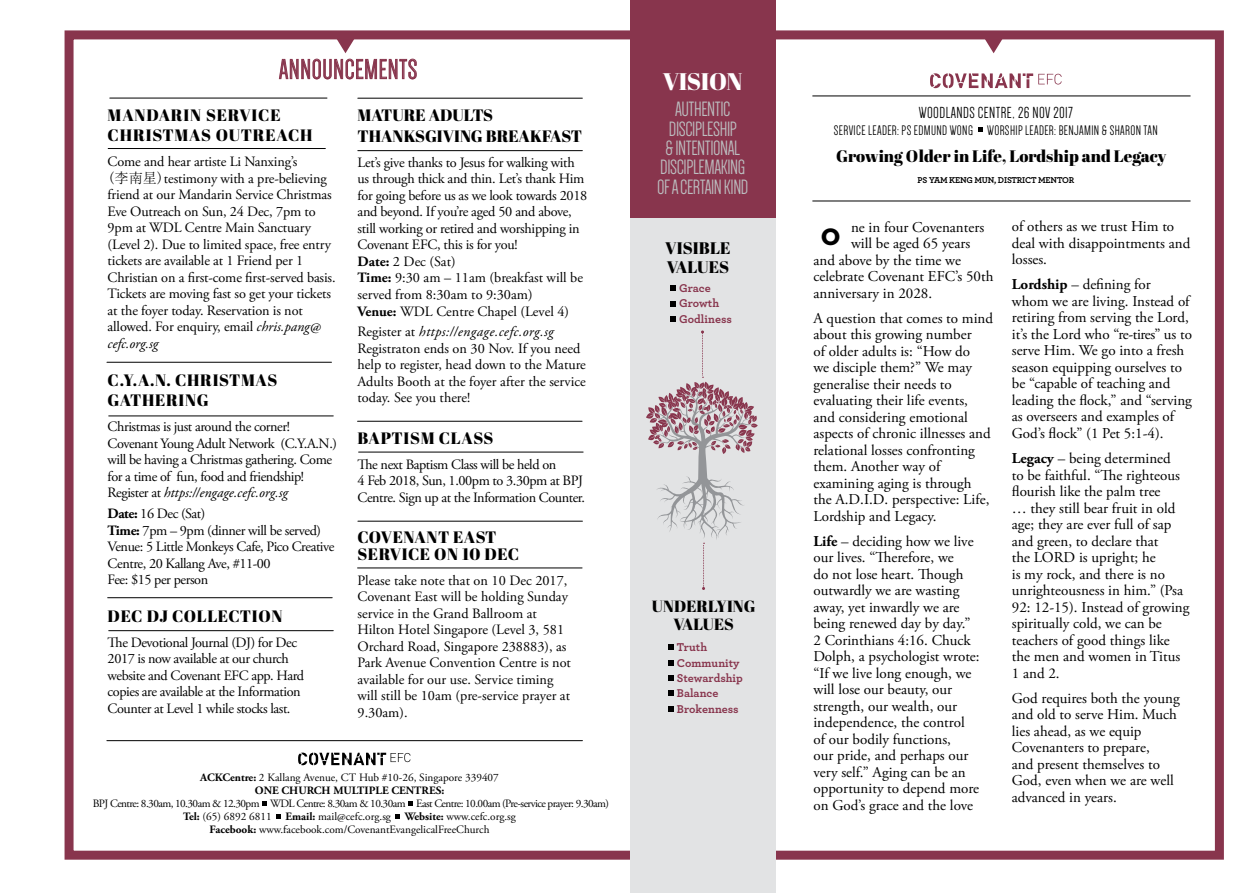
<style>
.page{position:relative;width:1259px;height:893px;background:#fff}
.page>*{position:absolute;margin:0;border:0;box-sizing:border-box;transform-origin:0 0}
.t1{font:28.5px "Dense";letter-spacing:.025em;color:#88354d}
.t2{font:24px "Abril Fatface";letter-spacing:-.02em;color:#fff}
.t3{font:21.3px/19.4px "Dense";letter-spacing:-.02em;color:#bcbec0;text-align:center}
.t4{font:16.65px/18.6px "Abril Fatface";color:#000}
.t5{font:16.5px/16.5px "Abril Fatface";letter-spacing:.03em;color:#000}
.t6{font:16.5px/20.7px "Abril Fatface";color:#000}
.t7{font:16.5px/20.7px "Abril Fatface";letter-spacing:.05em;color:#000}
.t8{font:16.5px "Dense";letter-spacing:.025em;color:#000}
.t9{font:16.2px/18px "Abril Fatface";letter-spacing:.005em;color:#000;text-align:center}
.t10{font:15px/16.5px "Adobe Garamond Pro";color:#000}
.t11{font:14.25px/16.5px "Adobe Garamond Pro";letter-spacing:-.01em;color:#000}
.t12{font:14.25px/16.5px "Adobe Garamond Pro";letter-spacing:-.03em;color:#000}
.t13{font:14.25px "Dense";letter-spacing:.025em;color:#000}
.t14{font:700 11.85px/15.3px "Archer";letter-spacing:.005em;color:#88354d}
.t15{font:11.25px/13px "Adobe Garamond Pro";letter-spacing:-.03em;color:#000;text-align:center}
.t16{font:11.25px/13px "Adobe Garamond Pro";color:#000;text-align:center}
.t17{font:700 8.85px "Archer";letter-spacing:-.02em;color:#000}
.s1{font-family:"Sim Sun"}
.s2{font-style:italic}
.s3{font-weight:700}
.s4{font-family:"Neutraface 2 Text";font-weight:700;font-size:31.5px}
</style>
<div class="page">
<div style="left:65px;top:30px;width:1159px;height:830px;border:9px solid #88354d"></div>
<hr style="left:110px;top:98px;width:217px;height:1px;background:#000">
<svg style="left:298px;top:753px;width:112px;height:12px"></svg>
<svg style="left:263px;top:801px;width:4px;height:5px"></svg>
<svg style="left:409px;top:801px;width:4px;height:5px"></svg>
<svg style="left:276px;top:814px;width:5px;height:5px"></svg>
<svg style="left:396px;top:814px;width:4px;height:5px"></svg>
<hr style="left:107px;top:740px;width:475px;height:1px;background:#000">
<hr style="left:812px;top:201px;width:378px;height:1px;background:#000">
<hr style="left:812px;top:96px;width:378px;height:1px;background:#000">
<svg style="left:978px;top:127px;width:4px;height:5px"></svg>
<hr style="left:358px;top:98px;width:224px;height:1px;background:#000">
<hr style="left:108px;top:148px;width:217px;height:1px;background:#000">
<hr style="left:358px;top:150px;width:224px;height:1px;background:#000">
<hr style="left:109px;top:416px;width:224px;height:1px;background:#000">
<svg style="left:930px;top:73px;width:131px;height:15px"></svg>
<div style="left:630px;top:131px;width:145px;height:762px;background:#e2e3e4"></div>
<div style="left:630px;top:0;width:145px;height:217px;background:#88354d"></div>
<svg style="left:981px;top:34px;width:24px;height:19px"></svg>
<svg style="left:279px;top:34px;width:137px;height:46px"></svg>
<svg style="left:671px;top:286px;width:5px;height:5px"></svg>
<svg style="left:671px;top:301px;width:5px;height:5px"></svg>
<svg style="left:671px;top:316px;width:5px;height:6px"></svg>
<svg style="left:668px;top:645px;width:5px;height:5px"></svg>
<svg style="left:668px;top:660px;width:5px;height:5px"></svg>
<svg style="left:668px;top:676px;width:5px;height:5px"></svg>
<svg style="left:668px;top:691px;width:5px;height:5px"></svg>
<svg style="left:668px;top:706px;width:5px;height:5px"></svg>
<svg style="left:646px;top:330px;width:112px;height:260px"></svg>
<hr style="left:108px;top:597px;width:224px;height:1px;background:#000">
<hr style="left:107px;top:362px;width:224px;height:1px;background:#000">
<hr style="left:109px;top:630px;width:224px;height:1px;background:#000">
<hr style="left:358px;top:452px;width:225px;height:1px;background:#000">
<hr style="left:357px;top:421px;width:225px;height:1px;background:#000">
<hr style="left:357px;top:568px;width:225px;height:1px;background:#000">
<hr style="left:358px;top:521px;width:224px;height:1px;background:#000">
<h1 class="t1" style="left:279px;top:55px;width:140px">ANNOUNCEMENTS</h1>
<p class="t7" style="left:108px;top:104px;width:206px">MANDARIN SERVICE<br>CHRISTMAS OUTREACH</p>
<p class="t11" style="left:108px;top:154px;width:229px">Come and hear artiste Li Nanxing’s<br><span class="s1">(李南星)</span>testimony with a pre-believing friend at our Mandarin Service Christmas Eve Outreach on Sun, 24 Dec, 7pm to 9pm at WDL Centre Main Sanctuary (Level 2). Due to limited space, free entry tickets are available at 1 Friend per 1<br>Christian on a first-come first-served basis.<br>Tickets are moving fast so get your tickets at the foyer today. Reservation is not allowed. For enquiry, email <span class="s2">chris.pang@ cefc.org.sg</span></p>
<p class="t5" style="left:108px;top:369px;width:171px;line-height:20.7px">C.Y.A.N. CHRISTMAS<br>GATHERING</p>
<p class="t12" style="left:108px;top:419px;width:231px">Christmas is just around the corner!<br>Covenant Young Adult Network (C.Y.A.N.) will be having a Christmas gathering. Come for a time of fun, food and friendship!<br>Register at <span class="s2">https://engage.cefc.org.sg</span></p>
<p class="t12" style="left:108px;top:506px;width:228px"><span class="s3">Date:</span> 16 Dec (Sat)<br><span class="s3">Time:</span> 7pm – 9pm (dinner will be served)<br>Venue: 5 Little Monkeys Cafe, Pico Creative<br>Centre, 20 Kallang Ave, #11-00<br>Fee: $15 per person</p>
<p class="t5" style="left:108px;top:607px;width:176px">DEC DJ COLLECTION</p>
<p class="t12" style="left:108px;top:635px;width:198px">The Devotional Journal (DJ) for Dec 2017 is now available at our church website and Covenant EFC app. Hard copies are available at the Information Counter at Level 1 while stocks last.</p>
<p class="t6" style="left:357px;top:105px;width:226px">MATURE ADULTS<br>THANKSGIVING BREAKFAST</p>
<p class="t11" style="left:357px;top:155px;width:231px">Let’s give thanks to Jesus for walking with us through thick and thin. Let’s thank Him for going before us as we look towards 2018 and beyond. If you’re aged 50 and above, still working or retired and worshipping in Covenant EFC, this is for you!<br><span class="s3">Date:</span> 2 Dec (Sat)<br><span class="s3">Time:</span> 9:30 am – 11am (breakfast will be served from 8:30am to 9:30am)<br><span class="s3">Venue:</span> WDL Centre Chapel (Level 4)</p>
<p class="t11" style="left:357px;top:324px;width:230px">Register at <span class="s2">https://engage.cefc.org.sg </span>Registraton ends on 30 Nov. If you need help to register, head down to the Mature Adults Booth at the foyer after the service today. See you there!</p>
<p class="t5" style="left:357px;top:429px;width:137px">BAPTISM CLASS</p>
<p class="t12" style="left:357px;top:456px;width:229px">The next Baptism Class will be held on<br>4 Feb 2018, Sun, 1.00pm to 3.30pm at BPJ<br>Centre. Sign up at the Information Counter.</p>
<p class="t5" style="left:357px;top:529px;width:163px">COVENANT EAST<br>SERVICE ON 10 DEC</p>
<p class="t11" style="left:357px;top:572px;width:215px">Please take note that on 10 Dec 2017, Covenant East will be holding Sunday service in the Grand Ballroom at Hilton Hotel Singapore (Level 3, 581<br>Orchard Road, Singapore 238883), as Park Avenue Convention Centre is not available for our use. Service timing will still be 10am (pre-service prayer at 9.30am).</p>
<p class="t16" style="left:200px;top:772px;width:300px"><span class="s3">ACKCentre:</span> 2 Kallang Avenue, CT Hub #10-26, Singapore 339407<br><span class="s3">ONE CHURCH MULTIPLE CENTRES:</span></p>
<p class="t15" style="left:93px;top:798px;width:518px">BPJ Centre: 8.30am, 10.30am &amp; 12.30pm WDL Centre: 8.30am &amp; 10.30am East Centre: 10.00am (Pre-service prayer: 9.30am)<br><span class="s3">Tel:</span> (65) 6892 6811 <span class="s3">Email:</span> mail@cefc.org.sg <span class="s3">Website:</span> www.cefc.org.sg<br><span class="s3">Facebook:</span> www.facebook.com/CovenantEvangelicalFreeChurch</p>
<h2 class="t2" style="left:663px;top:65px;width:81px">VISION</h2>
<h3 class="t3" style="left:657px;top:100px;width:93px">AUTHENTIC<br>DISCIPLESHIP<br>&amp; INTENTIONAL<br>DISCIPLEMAKING<br>OF A CERTAIN KIND</h3>
<p class="t4" style="left:665px;top:239px;width:67px">VISIBLE<br>VALUES</p>
<p class="t14" style="left:679px;top:280px;width:54px">Grace<br>Growth<br>Godliness</p>
<p class="t9" style="left:652px;top:597px;width:105px">UNDERLYING<br>VALUES</p>
<p class="t14" style="left:677px;top:639px;width:67px">Truth<br>Community<br>Stewardship<br>Balance<br>Brokenness</p>
<p class="t8" style="left:918px;top:105px;width:156px">WOODLANDS CENTRE, 26 NOV 2017</p>
<p class="t13" style="left:834px;top:123px;width:325px">SERVICE LEADER: PS EDMUND WONG WORSHIP LEADER: BENJAMIN &amp; SHARON TAN</p>
<p class="t4" style="left:836px;top:146px;width:332px">Growing Older in Life, Lordship and Legacy</p>
<p class="t17" style="left:917px;top:173px;width:158px">PS YAM KENG MUN, DISTRICT MENTOR</p>
<p class="t10" style="left:820px;top:219px;width:165px"><span class="s4">o</span> ne in four Covenanters</p>
<p class="t10" style="left:851px;top:236px;width:121px">will be aged 65 years</p>
<p class="t10" style="left:813px;top:252px;width:149px">and above by the time we</p>
<p class="t10" style="left:813px;top:269px;width:181px">celebrate Covenant EFC’s 50th</p>
<p class="t10" style="left:813px;top:285px;width:120px">anniversary in 2028.</p>
<p class="t10" style="left:813px;top:310px;width:181px">A question that comes to mind about this growing number<br>of older adults is: “How do<br>we disciple them?” We may generalise their needs to evaluating their life events, and considering emotional aspects of chronic illnesses and relational losses confronting them. Another way of examining aging is through the A.D.I.D. perspective: Life,<br>Lordship and Legacy.</p>
<p class="t10" style="left:813px;top:533px;width:168px"><span class="s3">Life</span> – deciding how we live our lives. “Therefore, we<br>do not lose heart. Though outwardly we are wasting away, yet inwardly we are being renewed day by day.”<br>2 Corinthians 4:16. Chuck<br>Dolph, a psychologist wrote: “If we live long enough, we will lose our beauty, our strength, our wealth, our independence, the control of our bodily functions,<br>our pride, and perhaps our very self.” Aging can be an opportunity to depend more on God’s grace and the love</p>
<p class="t10" style="left:1012px;top:219px;width:180px">of others as we trust Him to deal with disappointments and losses.</p>
<p class="t10" style="left:1012px;top:277px;width:182px"><span class="s3">Lordship</span> – defining for<br>whom we are living. Instead of retiring from serving the Lord, it’s the Lord who “re-tires” us to serve Him. We go into a fresh season equipping ourselves to be “capable of teaching and leading the flock,” and “serving as overseers and examples of<br>God’s flock” (1 Pet 5:1-4).</p>
<p class="t10" style="left:1012px;top:450px;width:179px"><span class="s3">Legacy</span> – being determined<br>to be faithful. “The righteous flourish like the palm tree<br>… they still bear fruit in old age; they are ever full of sap and green, to declare that<br>the LORD is upright; he<br>is my rock, and there is no unrighteousness in him.” (Psa<br>92: 12-15). Instead of growing spiritually cold, we can be teachers of good things like the men and women in Titus<br>1 and 2.</p>
<p class="t10" style="left:1012px;top:690px;width:169px">God requires both the young and old to serve Him. Much lies ahead, as we equip<br>Covenanters to prepare,<br>and present themselves to<br>God, even when we are well advanced in years.</p>
</div>
